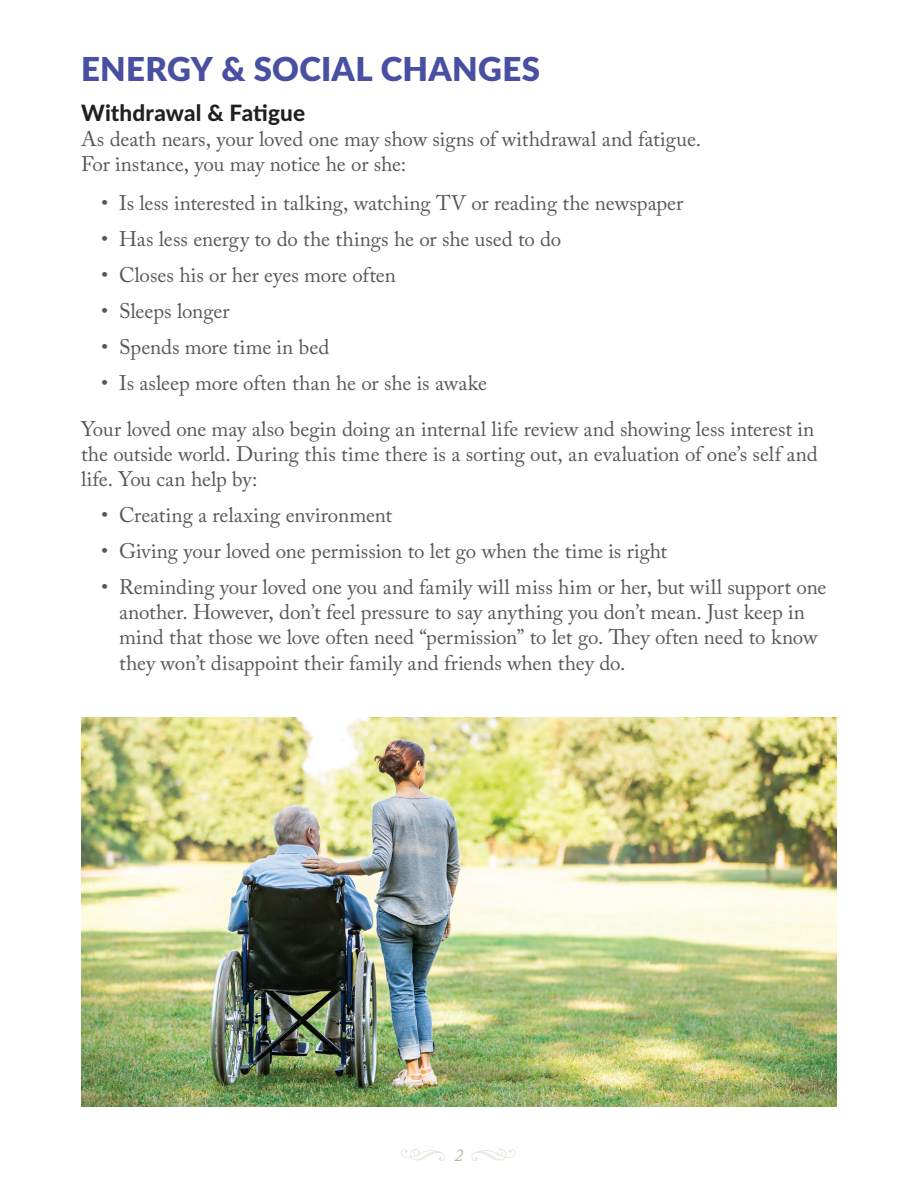
<style>
.page{position:relative;width:918px;height:1188px;background:#fff}
.page>*{position:absolute;margin:0;border:0;box-sizing:border-box;transform-origin:0 0}
.head_A{font:900 33px "Lato";letter-spacing:.01em;color:#494fa1}
.head_B{font:800 22.5px "Lato";letter-spacing:.01em;color:#231f20}
.bullet_list{font:21px/25.2px "Adobe Caslon Pro";letter-spacing:-.005em;color:#57585a}
.body{font:21px/25.2px "Adobe Caslon Pro";letter-spacing:-.005em;color:#57585a}
.t1{font:italic 18px "Adobe Caslon Pro";color:#b4bb9d}
</style>
<div class="page">
<svg style="left:401px;top:1147px;width:44px;height:14px"></svg>
<svg style="left:471px;top:1147px;width:45px;height:14px"></svg>
<img style="left:81px;top:717px;width:756px;height:390px">
<p class="head_A" style="left:81px;top:44px;width:461px">ENERGY &amp; SOCIAL CHANGES</p>
<p class="head_B" style="left:81px;top:96px;width:226px">Withdrawal &amp; Fatigue</p>
<p class="body" style="left:81px;top:126px;width:619px">As death nears, your loved one may show signs of withdrawal and fatigue.<br>For instance, you may notice he or she:</p>
<p class="bullet_list" style="left:101px;top:190px;width:584px">• Is less interested in talking, watching TV or reading the newspaper</p>
<p class="bullet_list" style="left:101px;top:226px;width:462px">• Has less energy to do the things he or she used to do</p>
<p class="bullet_list" style="left:101px;top:262px;width:296px">• Closes his or her eyes more often</p>
<p class="bullet_list" style="left:101px;top:298px;width:130px">• Sleeps longer</p>
<p class="bullet_list" style="left:101px;top:334px;width:230px">• Spends more time in bed</p>
<p class="body" style="left:101px;top:370px;width:387px">• Is asleep more often than he or she is awake</p>
<p class="body" style="left:81px;top:416px;width:738px">Your loved one may also begin doing an internal life review and showing less interest in the outside world. During this time there is a sorting out, an evaluation of one’s self and life. You can help by:</p>
<p class="bullet_list" style="left:101px;top:502px;width:292px">• Creating a relaxing environment</p>
<p class="bullet_list" style="left:101px;top:538px;width:567px">• Giving your loved one permission to let go when the time is right</p>
<p class="bullet_list" style="left:119px;top:574px;width:709px;text-indent:-18px">• Reminding your loved one you and family will miss him or her, but will support one another. However, don’t feel pressure to say anything you don’t mean. Just keep in mind that those we love often need “permission” to let go. They often need to know they won’t disappoint their family and friends when they do.</p>
<p class="t1" style="left:454px;top:1144px;width:10px">2</p>
</div>
